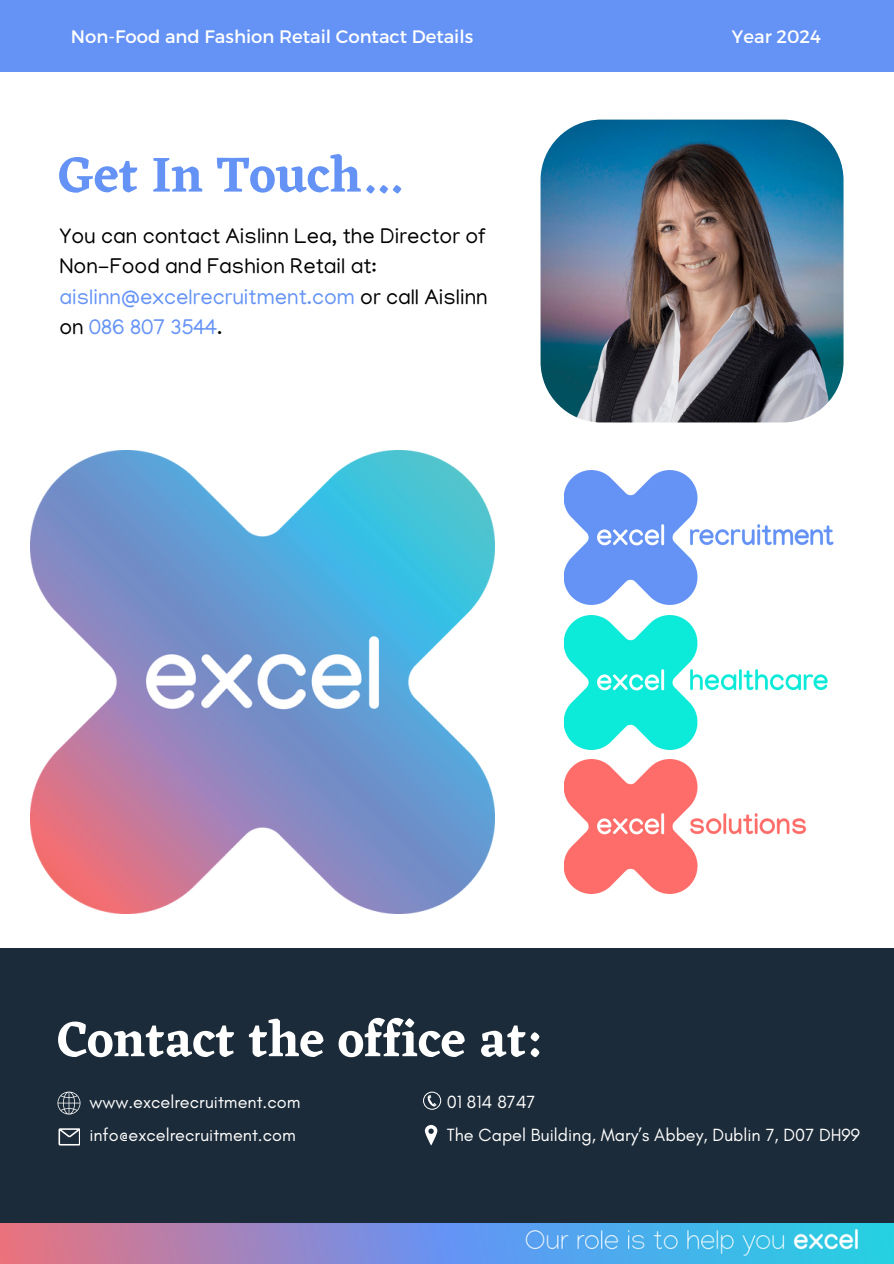
<style>
.page{position:relative;width:894px;height:1264px;background:#fff}
.page>*{position:absolute;margin:0;border:0;box-sizing:border-box;transform-origin:0 0}
.t1{font:600 51px "Eczar";color:#fff}
.t2{font:600 51px "Eczar";color:#6593f5}
.t3{font:21.75px/30.3px "Manjari";color:#000}
.t4{font:18px "Glacial Indifference";color:#fff}
.t5{font:18px "Montserrat";color:#fff}
.s1{color:#6593f5}
</style>
<div class="page">
<div style="left:0;top:948px;width:893px;height:315px;background:#1c2b39"></div>
<img style="left:540px;top:120px;width:303px;height:302px;border-radius:61px">
<svg style="left:57px;top:1091px;width:23px;height:23px"></svg>
<svg style="left:58px;top:1128px;width:22px;height:17px"></svg>
<svg style="left:423px;top:1091px;width:18px;height:18px"></svg>
<svg style="left:424px;top:1092px;width:16px;height:16px"></svg>
<svg style="left:427px;top:1094px;width:9px;height:12px"></svg>
<svg style="left:425px;top:1125px;width:12px;height:20px"></svg>
<img style="left:30px;top:450px;width:464px;height:463px">
<img style="left:564px;top:471px;width:269px;height:134px">
<img style="left:564px;top:615px;width:264px;height:134px">
<img style="left:564px;top:759px;width:242px;height:134px">
<div style="left:0;top:0;width:893px;height:71px;background:#6593f5"></div>
<img style="left:0;top:1223px;width:893px;height:40px">
<p class="t5" style="left:71px;top:25px;width:403px">Non-Food and Fashion Retail Contact Details</p>
<p class="t5" style="left:731px;top:25px;width:90px">Year 2024</p>
<p class="t2" style="left:58px;top:144px;width:344px">Get In Touch...</p>
<p class="t3" style="left:59px;top:224px;width:429px">You can contact Aislinn Lea, the Director of Non-Food and Fashion Retail at: <span class="s1">aislinn@excelrecruitment.com</span> or call Aislinn on <span class="s1">086 807 3544</span>.</p>
<p class="t1" style="left:57px;top:1008px;width:488px">Contact the office at:</p>
<p class="t4" style="left:89px;top:1091px;width:212px">www.excelrecruitment.com</p>
<p class="t4" style="left:89px;top:1123px;width:208px">info@excelrecruitment.com</p>
<p class="t4" style="left:446px;top:1091px;width:90px">01 814 8747</p>
<p class="t4" style="left:446px;top:1123px;width:414px">The Capel Building, Mary’s Abbey, Dublin 7, D07 DH99</p>
</div>
